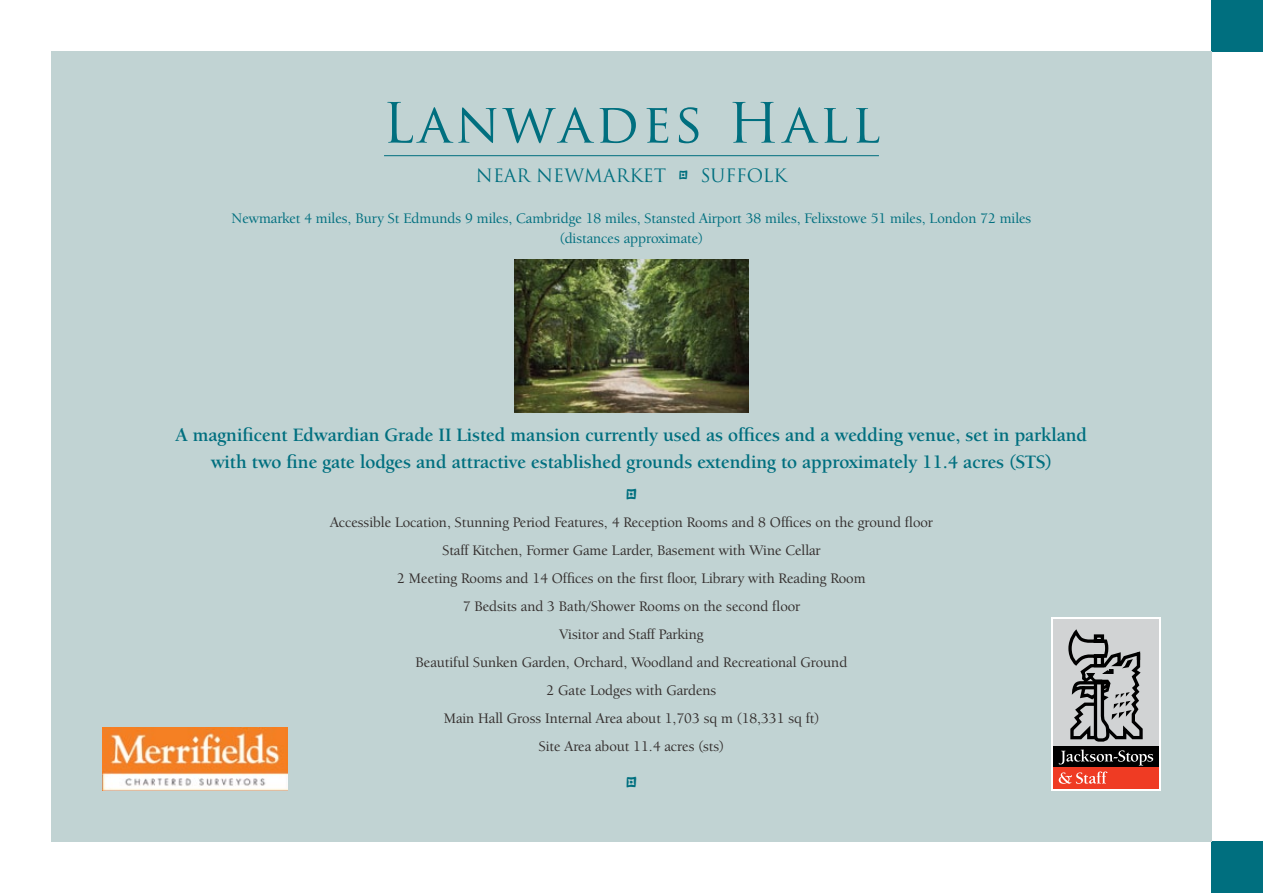
<style>
.page{position:relative;width:1263px;height:893px;background:#fff}
.page>*{position:absolute;margin:0;border:0;box-sizing:border-box;transform-origin:0 0}
.t1{font:54px "Trajan Pro";letter-spacing:.06em;color:#006f7f}
.t2{font:700 19.5px/27px "Berkeley Oldstyle IT Cby BT";color:#006f7f;text-align:center}
.t3{font:18px "Trajan Pro";color:#006f7f}
.t4{font:500 15px/28px "Berkeley Oldstyle IT Cby BT";color:#342f2e;text-align:center}
.t5{font:500 15px/19.5px "Berkeley Oldstyle IT Cby BT";color:#006f7f;text-align:center}
</style>
<div class="page">
<div style="left:1212px;top:0;width:51px;height:51px;background:#006f7f"></div>
<div style="left:1212px;top:842px;width:51px;height:51px;background:#006f7f"></div>
<div style="left:51px;top:51px;width:1161px;height:791px;background:#c1d3d3"></div>
<hr style="left:384px;top:155px;width:495px;height:1px;background:#006f7f">
<div style="left:1051px;top:617px;width:110px;height:174px;background:#fff"></div>
<div style="left:1053px;top:619px;width:106px;height:128px;background:#d1d3d4"></div>
<div style="left:1053px;top:747px;width:106px;height:21px;background:#000"></div>
<div style="left:1053px;top:768px;width:106px;height:21px;background:#ef3b23"></div>
<svg style="left:1068px;top:632px;width:75px;height:110px"></svg>
<svg style="left:1059px;top:749px;width:94px;height:16px"></svg>
<svg style="left:1059px;top:771px;width:48px;height:13px"></svg>
<img style="left:514px;top:259px;width:234px;height:153px">
<img style="left:102px;top:727px;width:185px;height:64px">
<h1 class="t1" style="left:382px;top:89px;width:500px">Lanwades Hall</h1>
<p class="t3" style="left:476px;top:164px;width:192px">NEAR NEWMARKET</p>
<p class="t3" style="left:700px;top:164px;width:88px">SUFFOLK</p>
<p class="t5" style="left:232px;top:208px;width:801px">Newmarket 4 miles, Bury St Edmunds 9 miles, Cambridge 18 miles, Stansted Airport 38 miles, Felixstowe 51 miles, London 72 miles (distances approximate)</p>
<h2 class="t2" style="left:176px;top:421px;width:912px">A magnificent Edwardian Grade II Listed mansion currently used as offices and a wedding venue, set in parkland with two fine gate lodges and attractive established grounds extending to approximately 11.4 acres (STS)</h2>
<p class="t4" style="left:330px;top:508px;width:604px">Accessible Location, Stunning Period Features, 4 Reception Rooms and 8 Offices on the ground floor Staff Kitchen, Former Game Larder, Basement with Wine Cellar<br>2 Meeting Rooms and 14 Offices on the first floor, Library with Reading Room<br>7 Bedsits and 3 Bath/Shower Rooms on the second floor<br>Visitor and Staff Parking<br>Beautiful Sunken Garden, Orchard, Woodland and Recreational Ground<br>2 Gate Lodges with Gardens<br>Main Hall Gross Internal Area about 1,703 sq m (18,331 sq ft)<br>Site Area about 11.4 acres (sts)</p>
</div>
